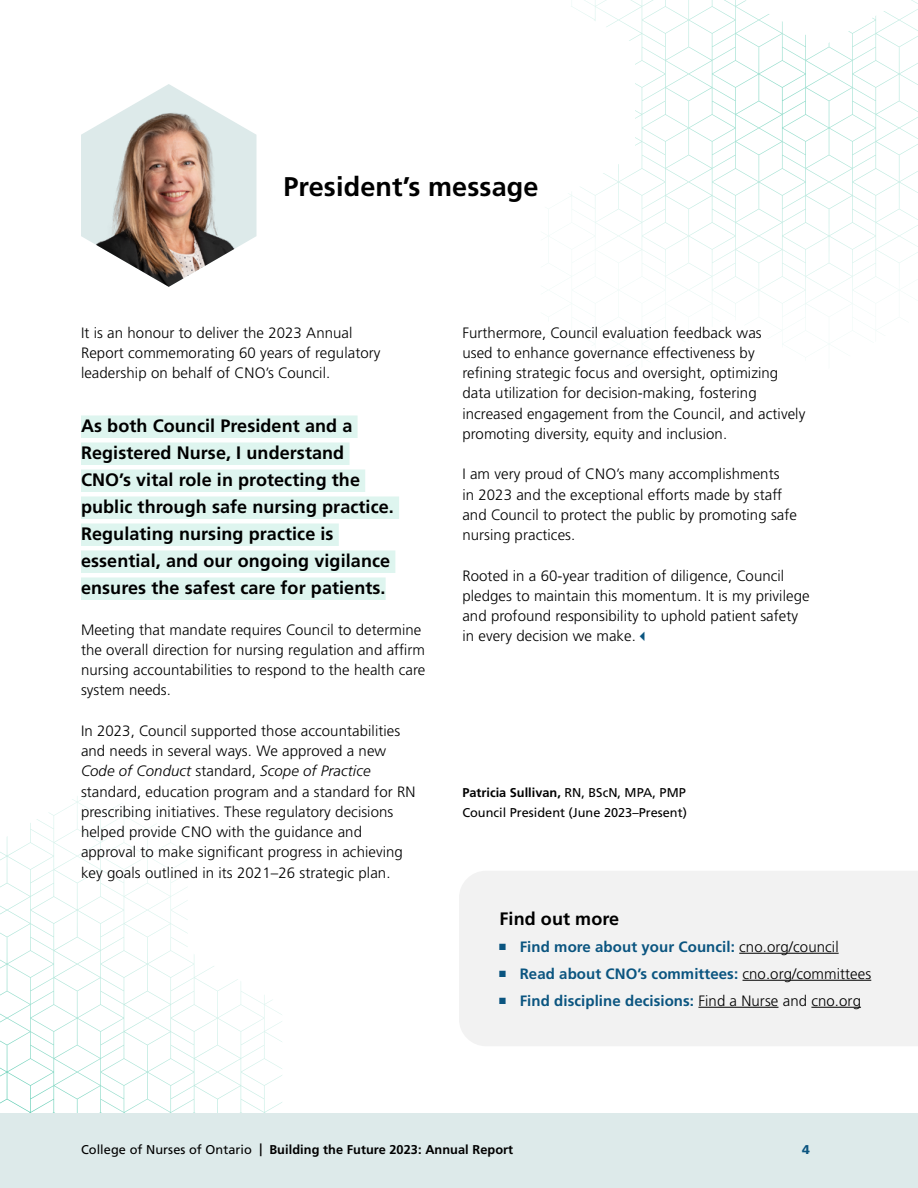
<style>
.page{position:relative;width:918px;height:1188px;background:#fff}
.page>*{position:absolute;margin:0;border:0;box-sizing:border-box;transform-origin:0 0}
.t1{font:700 27px "Frutiger LT Std";letter-spacing:.005em;color:#000}
.t2{font:700 18px/27px "Frutiger LT Std";letter-spacing:.005em;color:#000}
.t3{font:300 15px/20.2px "Frutiger LT Std";letter-spacing:.005em;color:#000}
.t4{font:700 15px "Frutiger LT Std";letter-spacing:.005em;color:#0b5580}
.t5{font:12.75px/20.2px "Frutiger LT Std";color:#000}
.t6{font:700 12.75px "Frutiger LT Std";letter-spacing:.005em;color:#000}
.t7{font:900 12.75px "Frutiger LT Std";color:#0b5580}
.s1{font-style:italic}
.s2{color:#0b5580}
.s3{font-weight:700}
.s4{font-family:"Arial Narrow";font-weight:400;font-size:13.5px}
.s5{font-weight:300;color:#000}
.s6{font-weight:400}
</style>
<div class="page">
<svg style="left:0;top:790px;width:282px;height:324px"></svg>
<svg style="left:548px;top:0;width:370px;height:358px"></svg>
<svg style="left:124px;top:84px;width:89px;height:26px"></svg>
<img style="left:81px;top:110px;width:175px;height:177px">
<div style="left:0;top:1114px;width:918px;height:74px;background:#ddeaea"></div>
<div style="left:81px;top:416px;width:277px;height:22px;background:#def5ef"></div>
<div style="left:81px;top:442px;width:269px;height:23px;background:#def5ef"></div>
<div style="left:81px;top:470px;width:284px;height:22px;background:#def5ef"></div>
<div style="left:81px;top:496px;width:318px;height:23px;background:#def5ef"></div>
<div style="left:81px;top:524px;width:258px;height:22px;background:#def5ef"></div>
<div style="left:81px;top:550px;width:314px;height:23px;background:#def5ef"></div>
<div style="left:81px;top:578px;width:305px;height:22px;background:#def5ef"></div>
<div style="left:459px;top:871px;width:459px;height:175px;background:#f2f2f2"></div>
<hr style="left:739px;top:953px;width:100px;height:1px;background:#000">
<hr style="left:743px;top:980px;width:128px;height:1px;background:#000">
<hr style="left:698px;top:1007px;width:81px;height:1px;background:#000">
<hr style="left:811px;top:1007px;width:50px;height:1px;background:#000">
<h1 class="t1" style="left:284px;top:171px;width:256px">President’s message</h1>
<p class="t3" style="left:81px;top:322px;width:301px">It is an honour to deliver the 2023 Annual<br>Report commemorating 60 years of regulatory leadership on behalf of CNO’s Council.</p>
<p class="t2" style="left:81px;top:412px;width:314px">As both Council President and a Registered Nurse, I understand CNO’s vital role in protecting the public through safe nursing practice.<br>Regulating nursing practice is essential, and our ongoing vigilance ensures the safest care for patients.</p>
<p class="t3" style="left:81px;top:619px;width:346px">Meeting that mandate requires Council to determine the overall direction for nursing regulation and affirm nursing accountabilities to respond to the health care system needs.</p>
<p class="t3" style="left:81px;top:721px;width:336px">In 2023, Council supported those accountabilities and needs in several ways. We approved a new <span class="s1">Code of Conduct</span> standard, <span class="s1">Scope of Practice </span>standard, education program and a standard for RN prescribing initiatives. These regulatory decisions helped provide CNO with the guidance and approval to make significant progress in achieving key goals outlined in its 2021–26 strategic plan.</p>
<p class="t3" style="left:462px;top:322px;width:345px">Furthermore, Council evaluation feedback was<br>used to enhance governance effectiveness by refining strategic focus and oversight, optimizing data utilization for decision-making, fostering increased engagement from the Council, and actively promoting diversity, equity and inclusion.</p>
<p class="t3" style="left:462px;top:464px;width:336px">I am very proud of CNO’s many accomplishments<br>in 2023 and the exceptional efforts made by staff and Council to protect the public by promoting safe nursing practices.</p>
<p class="t3" style="left:462px;top:565px;width:349px">Rooted in a 60-year tradition of diligence, Council pledges to maintain this momentum. It is my privilege and profound responsibility to uphold patient safety in every decision we make.<span class="s2">✓</span></p>
<p class="t5" style="left:462px;top:782px;width:226px"><span class="s3">Patricia Sullivan,</span> RN, BScN, MPA, PMP<br>Council President (June 2023–Present)</p>
<p class="t2" style="left:500px;top:905px;width:121px">Find out more</p>
<p class="t4" style="left:500px;top:938px;width:341px"><span class="s4">■</span> Find more about your Council: <span class="s5">cno.org/council</span></p>
<p class="t4" style="left:500px;top:965px;width:373px"><span class="s4">■</span> Read about CNO’s committees: <span class="s5">cno.org/committees</span></p>
<p class="t4" style="left:500px;top:992px;width:363px"><span class="s4">■</span> Find discipline decisions: <span class="s5">Find a Nurse and cno.org</span></p>
<p class="t6" style="left:81px;top:1142px;width:434px"><span class="s6">College of Nurses of Ontario</span> | Building the Future 2023: Annual Report</p>
<p class="t7" style="left:802px;top:1142px;width:9px">4</p>
</div>
